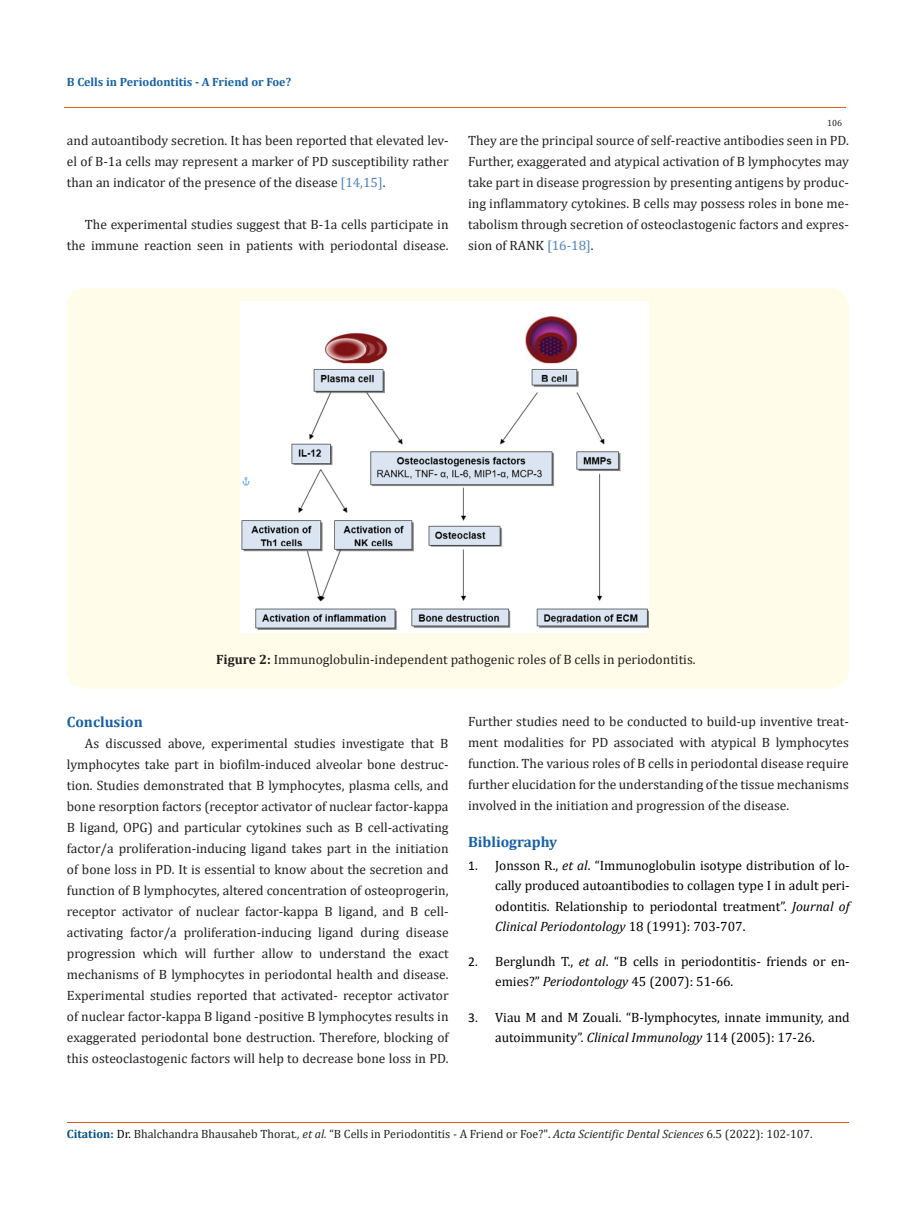
<style>
.page{position:relative;width:917px;height:1224px;background:#fff}
.page>*{position:absolute;margin:0;border:0;box-sizing:border-box;transform-origin:0 0}
.t1{font:700 15px "Cambria";color:#1560a6}
.t2{font:13.5px/21px "Cambria";color:#231f20;text-align:justify}
.t3{font:13.5px/20.2px "Cambria";color:#000;text-align:justify}
.t4{font:12px "Cambria";color:#231f20}
.t5{font:700 12px "Cambria";color:#1560a6}
.t6{font:9px "Cambria";color:#231f20}
.s1{color:#4f81bd}
.s2{font-weight:700}
.s3{font-family:"Calibri"}
.s4{font-style:italic}
.s5{font-weight:700;color:#035089}
.s6{color:#000}
</style>
<div class="page">
<div style="left:67px;top:288px;width:781px;height:400px;background:#fffde9;border-radius:18px"></div>
<img style="left:240px;top:302px;width:408px;height:331px">
<hr style="left:64px;top:108px;width:781px;height:1px;background:#e05d1a">
<hr style="left:67px;top:1123px;width:781px;height:1px;background:#e05d1a">
<p class="t5" style="left:67px;top:73px;width:226px">B Cells in Periodontitis - A Friend or Foe?</p>
<p class="t2" style="left:67px;top:130px;width:383px">and autoantibody secretion. It has been reported that elevated lev&shy;el of B-1a cells may represent a marker of PD susceptibility rather than an indicator of the presence of the disease <span class="s1">[14,15]</span>.</p>
<p class="t2" style="left:67px;top:214px;width:383px;text-align:right">The experimental studies suggest that B-1a cells participate in the immune reaction seen in patients with periodontal disease.</p>
<p class="t6" style="left:827px;top:118px;width:16px">106</p>
<p class="t2" style="left:468px;top:130px;width:382px">They are the principal source of self-reactive antibodies seen in PD.<br>Further, exaggerated and atypical activation of B lymphocytes may take part in disease progression by presenting antigens by produc&shy;ing inflammatory cytokines. B cells may possess roles in bone me&shy;tabolism through secretion of osteoclastogenic factors and expres&shy;sion of RANK <span class="s1">[16-18]</span>.</p>
<p class="t2" style="left:216px;top:649px;width:481px"><span class="s2">Figure 2:</span> Immunoglobulin-independent pathogenic roles of B cells in periodontitis.</p>
<p class="t1" style="left:67px;top:711px;width:77px">Conclusion</p>
<p class="t2" style="left:67px;top:733px;width:383px;text-indent:18px">As discussed above, experimental studies investigate that B lymphocytes take part in biofilm-induced alveolar bone destruc&shy;tion. Studies demonstrated that B lymphocytes, plasma cells, and bone resorption factors (receptor activator of nuclear factor-kappa Β ligand, OPG) and particular cytokines such as B cell-activating factor/a proliferation-inducing ligand takes part in the initiation of bone loss in PD. It is essential to know about the secretion and function of B lymphocytes, altered concentration of osteoprogerin, receptor activator of nuclear factor-kappa Β ligand, and B cell&shy;activating factor/a proliferation-inducing ligand during disease progression which will further allow to understand the exact mechanisms of B lymphocytes in periodontal health and disease.<br>Experimental studies reported that activated- receptor activator of nuclear factor-kappa Β ligand -positive B lymphocytes results in exaggerated periodontal bone destruction. Therefore, blocking of this osteoclastogenic factors will help to decrease bone loss in PD.</p>
<p class="t2" style="left:468px;top:711px;width:382px">Further studies need to be conducted to build-up inventive treat&shy;ment modalities for PD associated with atypical B lymphocytes function. The various roles of B cells in periodontal disease require further elucidation for the understanding of the tissue mechanisms involved in the initiation and progression of the disease.</p>
<p class="t1" style="left:468px;top:831px;width:91px">Bibliography</p>
<p class="t3" style="left:495px;top:855px;width:356px;text-indent:-27px"><span class="s3">1.</span> Jonsson R., <span class="s4">et al</span>. “Immunoglobulin isotype distribution of lo&shy;cally produced autoantibodies to collagen type I in adult peri&shy;odontitis. Relationship to periodontal treatment”. <span class="s4">Journal of Clinical Periodontology</span> 18 (1991): 703-707.</p>
<p class="t3" style="left:495px;top:951px;width:356px;text-indent:-27px"><span class="s3">2.</span> Berglundh T., <span class="s4">et al</span>. “B cells in periodontitis- friends or en&shy;emies?” <span class="s4">Periodontology</span> 45 (2007): 51-66.</p>
<p class="t3" style="left:468px;top:1007px;width:383px;text-align:center"><span class="s3">3.</span> Viau M and M Zouali. “B-lymphocytes, innate immunity, and autoimmunity”. <span class="s4">Clinical Immunology</span> 114 (2005): 17-26.</p>
<p class="t4" style="left:67px;top:1127px;width:747px"><span class="s5">Citation:</span> <span class="s6">Dr.</span> Bhalchandra Bhausaheb Thorat<span class="s4">., et al.</span> “B Cells in Periodontitis - A Friend or Foe?". <span class="s4">Acta Scientific Dental Sciences</span> 6.5 (2022): 102-107.</p>
</div>
